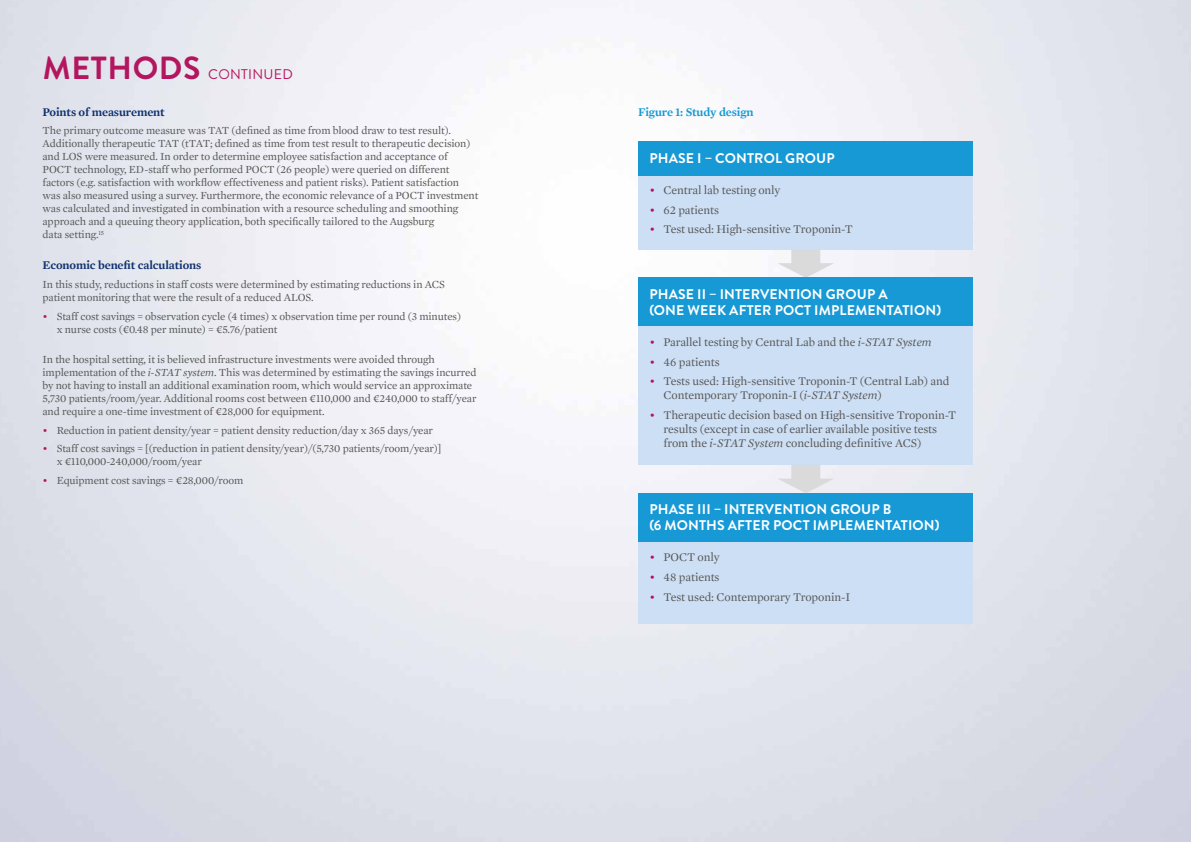
<style>
.page{position:relative;width:1191px;height:842px;background:#fff}
.page>*{position:absolute;margin:0;border:0;box-sizing:border-box;transform-origin:0 0}
.t1{font:700 32px "Brandon Grotesque";letter-spacing:.02em;color:#b3165e}
.t2{font:700 14px/16px "Brandon Grotesque";letter-spacing:.01em;color:#fff}
.t3{font:14px "Brandon Grotesque";letter-spacing:.02em;color:#b3165e}
.t4{font:12px/14px "Mercury Text G1";letter-spacing:-.01em;color:#575756}
.t5{font:600 12px "Mercury Text G1";letter-spacing:-.01em;color:#11316e}
.t6{font:600 12px "Mercury Text G1";letter-spacing:-.01em;color:#1799d6}
.t7{font:11px/13px "Mercury Text G1";letter-spacing:-.01em;color:#575756}
.s1{color:#b3165e}
.s2{font-style:italic}
</style>
<div class="page">
<img style="left:0;top:0;width:1191px;height:842px">
<div style="left:638px;top:142px;width:334px;height:107px;background:#cddff5"></div>
<div style="left:638px;top:142px;width:334px;height:34px;background:#1799d6"></div>
<svg style="left:777px;top:249px;width:57px;height:29px"></svg>
<div style="left:638px;top:278px;width:334px;height:187px;background:#cddff5"></div>
<div style="left:638px;top:278px;width:334px;height:48px;background:#1799d6"></div>
<div style="left:638px;top:493px;width:334px;height:131px;background:#cddff5"></div>
<div style="left:638px;top:493px;width:334px;height:48px;background:#1799d6"></div>
<svg style="left:777px;top:465px;width:57px;height:28px"></svg>
<h1 class="t1" style="left:43px;top:46px;width:159px">METHODS</h1>
<p class="t3" style="left:208px;top:65px;width:86px">CONTINUED</p>
<p class="t5" style="left:43px;top:105px;width:124px">Points of measurement</p>
<p class="t7" style="left:43px;top:124px;width:437px">The primary outcome measure was TAT (defined as time from blood draw to test result).<br>Additionally therapeutic TAT (tTAT; defined as time from test result to therapeutic decision) and LOS were measured. In order to determine employee satisfaction and acceptance of POCT technology, ED-staff who performed POCT (26 people) were queried on different factors (e.g. satisfaction with workflow effectiveness and patient risks). Patient satisfaction was also measured using a survey. Furthermore, the economic relevance of a POCT investment was calculated and investigated in combination with a resource scheduling and smoothing approach and a queuing theory application, both specifically tailored to the Augsburg<br>data setting.<sup>15</sup></p>
<p class="t5" style="left:43px;top:258px;width:160px">Economic benefit calculations</p>
<p class="t7" style="left:43px;top:278px;width:404px">In this study, reductions in staff costs were determined by estimating reductions in ACS patient monitoring that were the result of a reduced ALOS.</p>
<p class="t7" style="left:57px;top:310px;width:406px;text-indent:-14px"><span class="s1">•</span> Staff cost savings = observation cycle (4 times) x observation time per round (3 minutes) x nurse costs (¤0.48 per minute) = ¤5.76/patient</p>
<p class="t7" style="left:43px;top:353px;width:435px">In the hospital setting, it is believed infrastructure investments were avoided through implementation of the <span class="s2">i-STAT system</span>. This was determined by estimating the savings incurred by not having to install an additional examination room, which would service an approximate 5,730 patients/room/year. Additional rooms cost between ¤110,000 and ¤240,000 to staff/year and require a one-time investment of ¤28,000 for equipment.</p>
<p class="t7" style="left:43px;top:423px;width:392px"><span class="s1">•</span> Reduction in patient density/year = patient density reduction/day x 365 days/year</p>
<p class="t7" style="left:57px;top:442px;width:386px;text-indent:-14px"><span class="s1">•</span> Staff cost savings = [(reduction in patient density/year)/(5,730 patients/room/year)] x ¤110,000-240,000/room/year</p>
<p class="t7" style="left:43px;top:474px;width:202px"><span class="s1">•</span> Equipment cost savings = ¤28,000/room</p>
<p class="t6" style="left:638px;top:105px;width:117px">Figure 1: Study design</p>
<p class="t2" style="left:649px;top:150px;width:187px">PHASE I – CONTROL GROUP</p>
<p class="t4" style="left:649px;top:183px;width:133px"><span class="s1">•</span> Central lab testing only</p>
<p class="t4" style="left:649px;top:203px;width:71px"><span class="s1">•</span> 62 patients</p>
<p class="t4" style="left:649px;top:222px;width:205px"><span class="s1">•</span> Test used: High-sensitive Troponin-T</p>
<p class="t2" style="left:649px;top:286px;width:293px">PHASE II – INTERVENTION GROUP A<br>(ONE WEEK AFTER POCT IMPLEMENTATION)</p>
<p class="t4" style="left:649px;top:335px;width:284px"><span class="s1">•</span> Parallel testing by Central Lab and the <span class="s2">i-STAT System</span></p>
<p class="t4" style="left:649px;top:355px;width:72px"><span class="s1">•</span> 46 patients</p>
<p class="t4" style="left:663px;top:374px;width:287px;text-indent:-14px"><span class="s1">•</span> Tests used: High-sensitive Troponin-T (Central Lab) and<br>Contemporary Troponin-I (<span class="s2">i-STAT System</span>)</p>
<p class="t4" style="left:663px;top:408px;width:294px;text-indent:-14px"><span class="s1">•</span> Therapeutic decision based on High-sensitive Troponin-T results (except in case of earlier available positive tests from the <span class="s2">i-STAT System</span> concluding definitive ACS)</p>
<p class="t2" style="left:649px;top:502px;width:292px">PHASE III – INTERVENTION GROUP B<br>(6 MONTHS AFTER POCT IMPLEMENTATION)</p>
<p class="t4" style="left:649px;top:550px;width:72px"><span class="s1">•</span> POCT only</p>
<p class="t4" style="left:649px;top:570px;width:72px"><span class="s1">•</span> 48 patients</p>
<p class="t4" style="left:649px;top:590px;width:202px"><span class="s1">•</span> Test used: Contemporary Troponin-I</p>
</div>
